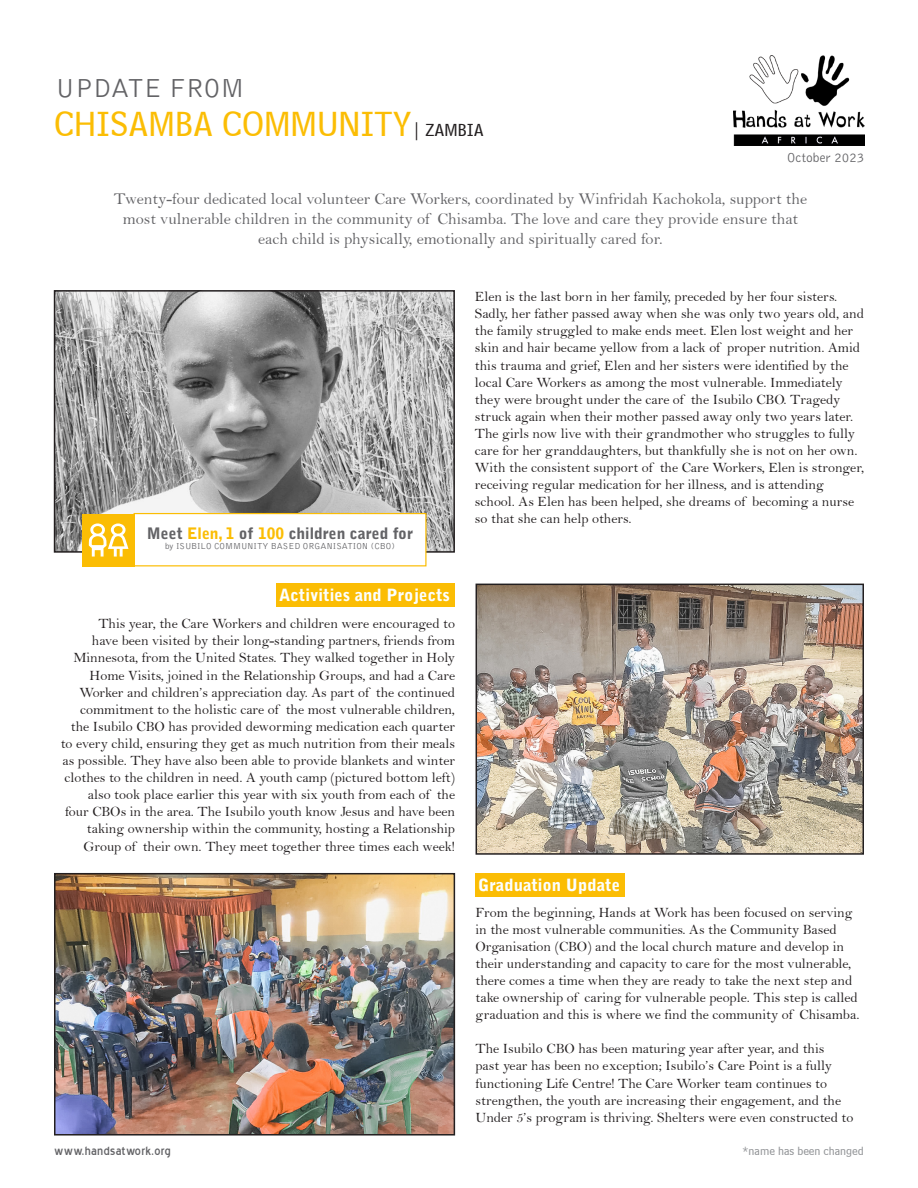
<style>
.page{position:relative;width:918px;height:1188px;background:#fff}
.page>*{position:absolute;margin:0;border:0;box-sizing:border-box;transform-origin:0 0}
.t1{font:36px "Bell Centennial BT Sub Caption";color:#fbbd04}
.t2{font:300 27px "Bell Gothic Std";color:#636366}
.t3{font:900 16.8px "Bell Gothic Std";color:#fbffff}
.t4{font:16.5px/19.8px "Bell";color:#636366;text-align:center}
.t5{font:900 15.75px "Bell Gothic Std";color:#636366}
.t6{font:15px "Blue Highway";letter-spacing:.025em;color:#636366}
.t7{font:14.25px/17.1px "Bell";color:#231f20}
.t8{font:300 13.5px "Bell Gothic Std";color:#636366}
.t9{font:12px "Bell Centennial BT Sub Caption";color:#939598}
.t10{font:300 9px "Bell Gothic Std";color:#636366}
.s1{font-size:18px;color:#231f20}
.s2{color:#fbbd04}
</style>
<div class="page">
<img style="left:57px;top:293px;width:395px;height:257px">
<div style="left:54px;top:290px;width:401px;height:263px;border:2px solid #231f20"></div>
<div style="left:134px;top:513px;width:293px;height:53px;background:#fff;border:1px solid #fbbd04"></div>
<img style="left:57px;top:876px;width:395px;height:257px">
<div style="left:54px;top:873px;width:401px;height:263px;border:2px solid #231f20"></div>
<div style="left:82px;top:514px;width:53px;height:52px;background:#fbbd04"></div>
<svg style="left:89px;top:523px;width:39px;height:34px"></svg>
<img style="left:734px;top:56px;width:130px;height:90px">
<div style="left:475px;top:873px;width:150px;height:23px;background:#fbbd04"></div>
<img style="left:479px;top:587px;width:382px;height:265px">
<div style="left:476px;top:584px;width:388px;height:271px;border:2px solid #231f20"></div>
<div style="left:276px;top:584px;width:179px;height:23px;background:#fbbd04"></div>
<p class="t2" style="left:56px;top:74px;width:190px">UPDATE FROM</p>
<p class="t1" style="left:54px;top:102px;width:431px">CHISAMBA COMMUNITY<span class="s1">| ZAMBIA</span></p>
<p class="t8" style="left:787px;top:150px;width:79px">October 2023</p>
<p class="t4" style="left:114px;top:189px;width:695px">Twenty-four dedicated local volunteer Care Workers, coordinated by Winfridah Kachokola, support the most vulnerable children in the community of Chisamba. The love and care they provide ensure that each child is physically, emotionally and spiritually cared for.</p>
<p class="t5" style="left:147px;top:524px;width:268px">Meet <span class="s2">Elen, 1</span> of <span class="s2">100</span> children cared for</p>
<p class="t10" style="left:165px;top:542px;width:231px">by ISUBILO COMMUNITY BASED ORGANISATION (CBO)</p>
<p class="t3" style="left:279px;top:585px;width:172px">Activities and Projects</p>
<p class="t7" style="left:61px;top:615px;width:396px;text-align:right">This year, the Care Workers and children were encouraged to<br>have been visited by their long-standing partners, friends from Minnesota, from the United States. They walked together in Holy Home Visits, joined in the Relationship Groups, and had a Care Worker and children’s appreciation day. As part of the continued commitment to the holistic care of the most vulnerable children, the Isubilo CBO has provided deworming medication each quarter to every child, ensuring they get as much nutrition from their meals as possible. They have also been able to provide blankets and winter clothes to the children in need. A youth camp (pictured bottom left) also took place earlier this year with six youth from each of the four CBOs in the area. The Isubilo youth know Jesus and have been taking ownership within the community, hosting a Relationship Group of their own. They meet together three times each week!</p>
<p class="t6" style="left:54px;top:1144px;width:118px">www.handsatwork.org</p>
<p class="t7" style="left:475px;top:288px;width:391px">Elen is the last born in her family, preceded by her four sisters.<br>Sadly, her father passed away when she was only two years old, and the family struggled to make ends meet. Elen lost weight and her skin and hair became yellow from a lack of proper nutrition. Amid this trauma and grief, Elen and her sisters were identified by the local Care Workers as among the most vulnerable. Immediately they were brought under the care of the Isubilo CBO. Tragedy struck again when their mother passed away only two years later.<br>The girls now live with their grandmother who struggles to fully care for her granddaughters, but thankfully she is not on her own.<br>With the consistent support of the Care Workers, Elen is stronger, receiving regular medication for her illness, and is attending school. As Elen has been helped, she dreams of becoming a nurse so that she can help others.</p>
<p class="t3" style="left:478px;top:875px;width:143px">Graduation Update</p>
<p class="t7" style="left:476px;top:903px;width:385px">From the beginning, Hands at Work has been focused on serving in the most vulnerable communities. As the Community Based Organisation (CBO) and the local church mature and develop in their understanding and capacity to care for the most vulnerable, there comes a time when they are ready to take the next step and take ownership of caring for vulnerable people. This step is called graduation and this is where we find the community of Chisamba.</p>
<p class="t7" style="left:476px;top:1040px;width:379px">The Isubilo CBO has been maturing year after year, and this<br>past year has been no exception; Isubilo’s Care Point is a fully functioning Life Centre! The Care Worker team continues to strengthen, the youth are increasing their engagement, and the Under 5’s program is thriving. Shelters were even constructed to</p>
<p class="t9" style="left:743px;top:1144px;width:123px">*name has been changed</p>
</div>
